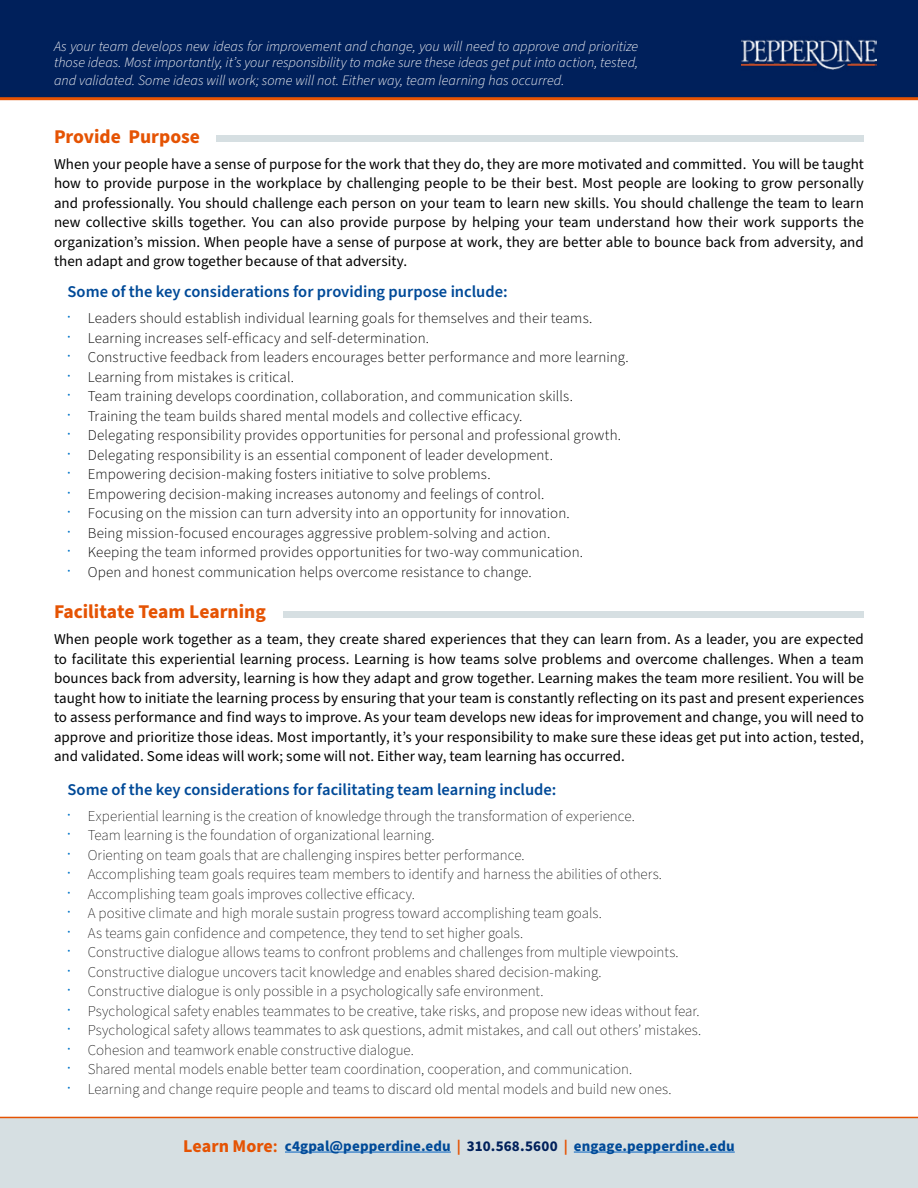
<style>
.page{position:relative;width:918px;height:1188px;background:#fff}
.page>*{position:absolute;margin:0;border:0;box-sizing:border-box;transform-origin:0 0}
.t1{font:700 19.5px "Source Sans Pro";letter-spacing:-.005em;color:#e55303}
.t2{font:600 16.5px "Source Sans Pro";color:#004a98}
.t3{font:15px/19.5px "Source Sans Pro";color:#000;text-align:justify}
.t4{font:200 15px/19.5px "Source Sans Pro";color:#000}
.t5{font:300 15px/19.5px "Source Sans Pro";letter-spacing:.01em;color:#000}
.t6{font:700 15px "Source Sans Pro";letter-spacing:.01em;color:#004a98}
.t7{font:italic 300 14.25px/16.5px "Source Sans Pro";color:#fff}
.s1{font-family:"Adobe Ming Std";font-size:16.5px;color:#0074c8}
.s2{font-family:"Adobe Ming Std";font-weight:300;font-size:16.5px;color:#0074c8}
.s3{font-size:18px;color:#e55303}
.s4{font-weight:600;font-size:18px;color:#e55303}
.s5{color:#e55303}
.s6{color:#00205b}
</style>
<div class="page">
<div style="left:0;top:0;width:918px;height:97px;background:#00205b"></div>
<hr style="left:0;top:97px;width:918px;height:3px;background:#e55303">
<img style="left:742px;top:39px;width:135px;height:31px">
<div style="left:0;top:1118px;width:918px;height:70px;background:#d6dfe2"></div>
<hr style="left:0;top:1117px;width:918px;height:1px;background:#e55303">
<hr style="left:285px;top:1152px;width:166px;height:1px;background:#0563c1">
<hr style="left:574px;top:1152px;width:161px;height:1px;background:#0563c1">
<div style="left:216px;top:135px;width:648px;height:7px;background:#d6dfe2"></div>
<div style="left:284px;top:611px;width:580px;height:7px;background:#d6dfe2"></div>
<p class="t7" style="left:54px;top:38px;width:586px">As your team develops new ideas for improvement and change, you will need to approve and prioritize those ideas. Most importantly, it’s your responsibility to make sure these ideas get put into action, tested,</p>
<p class="t7" style="left:54px;top:73px;width:512px">and validated. Some ideas will work; some will not. Either way, team learning has occurred.</p>
<h1 class="t1" style="left:54px;top:123px;width:148px">Provide Purpose</h1>
<p class="t3" style="left:54px;top:155px;width:812px">When your people have a sense of purpose for the work that they do, they are more motivated and committed. You will be taught how to provide purpose in the workplace by challenging people to be their best. Most people are looking to grow personally and professionally. You should challenge each person on your team to learn new skills. You should challenge the team to learn new collective skills together. You can also provide purpose by helping your team understand how their work supports the organization’s mission. When people have a sense of purpose at work, they are better able to bounce back from adversity, and then adapt and grow together because of that adversity.</p>
<p class="t2" style="left:68px;top:280px;width:442px">Some of the key considerations for providing purpose include:</p>
<p class="t5" style="left:61px;top:309px;width:570px"><span class="s1">·</span> Leaders should establish individual learning goals for themselves and their teams.<br><span class="s1">·</span> Learning increases self-efficacy and self-determination.<br><span class="s1">·</span> Constructive feedback from leaders encourages better performance and more learning. <span class="s1">·</span> Learning from mistakes is critical.<br><span class="s1">·</span> Team training develops coordination, collaboration, and communication skills.<br><span class="s1">·</span> Training the team builds shared mental models and collective efficacy.<br><span class="s1">·</span> Delegating responsibility provides opportunities for personal and professional growth. <span class="s1">·</span> Delegating responsibility is an essential component of leader development.<br><span class="s1">·</span> Empowering decision-making fosters initiative to solve problems.<br><span class="s1">·</span> Empowering decision-making increases autonomy and feelings of control.<br><span class="s1">·</span> Focusing on the mission can turn adversity into an opportunity for innovation.<br><span class="s1">·</span> Being mission-focused encourages aggressive problem-solving and action.<br><span class="s1">·</span> Keeping the team informed provides opportunities for two-way communication.<br><span class="s1">·</span> Open and honest communication helps overcome resistance to change.</p>
<h1 class="t1" style="left:54px;top:598px;width:213px">Facilitate Team Learning</h1>
<p class="t3" style="left:54px;top:630px;width:812px">When people work together as a team, they create shared experiences that they can learn from. As a leader, you are expected to facilitate this experiential learning process. Learning is how teams solve problems and overcome challenges. When a team bounces back from adversity, learning is how they adapt and grow together. Learning makes the team more resilient. You will be taught how to initiate the learning process by ensuring that your team is constantly reflecting on its past and present experiences to assess performance and find ways to improve. As your team develops new ideas for improvement and change, you will need to approve and prioritize those ideas. Most importantly, it’s your responsibility to make sure these ideas get put into action, tested, and validated. Some ideas will work; some will not. Either way, team learning has occurred.</p>
<p class="t2" style="left:68px;top:778px;width:490px">Some of the key considerations for facilitating team learning include:</p>
<p class="t4" style="left:61px;top:807px;width:642px"><span class="s2">·</span> Experiential learning is the creation of knowledge through the transformation of experience.<br><span class="s2">·</span> Team learning is the foundation of organizational learning.<br><span class="s2">·</span> Orienting on team goals that are challenging inspires better performance.<br><span class="s2">·</span> Accomplishing team goals requires team members to identify and harness the abilities of others.<br><span class="s2">·</span> Accomplishing team goals improves collective efficacy.<br><span class="s2">·</span> A positive climate and high morale sustain progress toward accomplishing team goals.<br><span class="s2">·</span> As teams gain confidence and competence, they tend to set higher goals.<br><span class="s2">·</span> Constructive dialogue allows teams to confront problems and challenges from multiple viewpoints.<br><span class="s2">·</span> Constructive dialogue uncovers tacit knowledge and enables shared decision-making.<br><span class="s2">·</span> Constructive dialogue is only possible in a psychologically safe environment.<br><span class="s2">·</span> Psychological safety enables teammates to be creative, take risks, and propose new ideas without fear. <span class="s2">·</span> Psychological safety allows teammates to ask questions, admit mistakes, and call out others’ mistakes. <span class="s2">·</span> Cohesion and teamwork enable constructive dialogue.<br><span class="s2">·</span> Shared mental models enable better team coordination, cooperation, and communication.<br><span class="s2">·</span> Learning and change require people and teams to discard old mental models and build new ones.</p>
<p class="t6" style="left:183px;top:1136px;width:553px"><span class="s3">Learn More</span><span class="s4">:</span> c4gpal@pepperdine.edu <span class="s5">|</span> <span class="s6">310.568.5600</span> <span class="s5">|</span> engage.pepperdine.edu</p>
</div>
